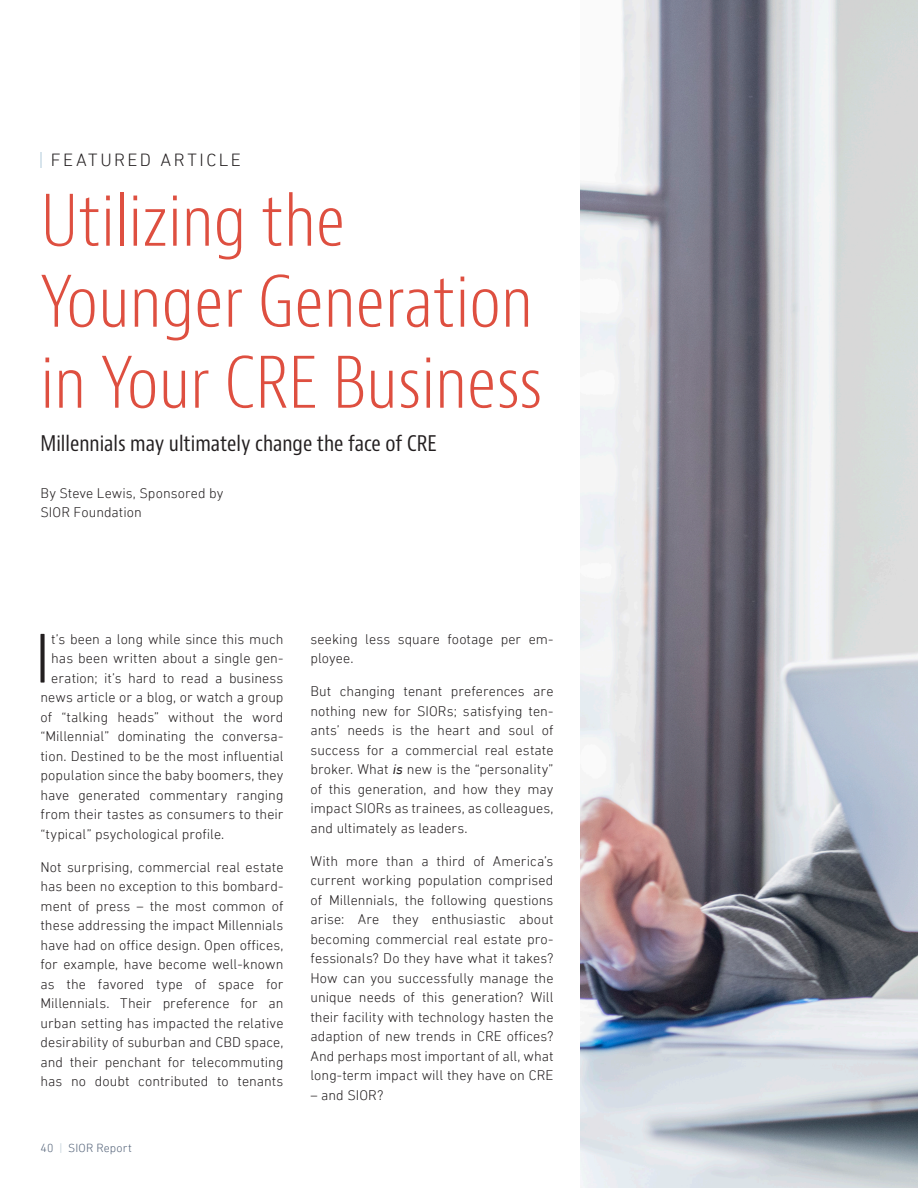
<style>
.page{position:relative;width:918px;height:1188px;background:#fff}
.page>*{position:absolute;margin:0;border:0;box-sizing:border-box;transform-origin:0 0}
.Body_Copy{font:300 71.55px "DIN Next LT Pro";color:#231f20}
.t1{font:300 condensed 69px/81px "Bernino Sans";color:#de4f40}
.t2{font:condensed 21px "Bernino Sans";color:#231f20}
.Section_Header{font:300 18px "DIN Next LT Pro";letter-spacing:.135em;color:#231f20}
.Body_Copy-2{font:300 14.25px/19.5px "DIN Next LT Pro";letter-spacing:.005em;color:#231f20;text-align:justify}
.Body_Copy_-_No_Justi{font:300 14.25px/19.5px "DIN Next LT Pro";letter-spacing:.005em;color:#231f20}
.t3{font:300 12px "DIN Next LT Pro";letter-spacing:.015em;color:#546379}
.s1{color:#b8c8d2}
.s2{font-weight:400;font-style:italic}
</style>
<div class="page">
<img style="left:580px;top:0;width:338px;height:1188px">
<svg style="left:40px;top:152px;width:2px;height:16px"></svg>
<p class="Section_Header" style="left:51px;top:150px;width:191px">FEATURED ARTICLE</p>
<p class="t1" style="left:40px;top:182px;width:504px">Utilizing the<br>Younger Generation in Your CRE Business</p>
<p class="t2" style="left:40px;top:431px;width:398px">Millennials may ultimately change the face of CRE</p>
<p class="Body_Copy_-_No_Justi" style="left:40px;top:483px;width:185px">By Steve Lewis, Sponsored by<br>SIOR Foundation</p>
<p class="Body_Copy" style="left:34px;top:617px;width:19px">I</p>
<p class="Body_Copy-2" style="left:51px;top:629px;width:234px">t’s been a long while since this much</p>
<p class="Body_Copy-2" style="left:51px;top:648px;width:234px">has been written about a single gen-</p>
<p class="Body_Copy-2" style="left:51px;top:668px;width:234px">eration; it’s hard to read a business</p>
<p class="Body_Copy-2" style="left:40px;top:687px;width:245px">news article or a blog, or watch a group</p>
<p class="Body_Copy-2" style="left:40px;top:707px;width:245px">of “talking heads” without the word</p>
<p class="Body_Copy-2" style="left:40px;top:726px;width:245px">“Millennial” dominating the conversa-</p>
<p class="Body_Copy-2" style="left:40px;top:746px;width:244px">tion. Destined to be the most influential</p>
<p class="Body_Copy-2" style="left:40px;top:765px;width:244px">population since the baby boomers, they</p>
<p class="Body_Copy-2" style="left:40px;top:785px;width:244px">have generated commentary ranging</p>
<p class="Body_Copy-2" style="left:40px;top:804px;width:245px">from their tastes as consumers to their</p>
<p class="Body_Copy-2" style="left:40px;top:824px;width:185px">“typical” psychological profile.</p>
<p class="Body_Copy-2" style="left:40px;top:857px;width:245px">Not surprising, commercial real estate has been no exception to this bombard&shy;ment of press – the most common of these addressing the impact Millennials have had on office design. Open offices, for example, have become well-known as the favored type of space for Millennials. Their preference for an urban setting has impacted the relative desirability of suburban and CBD space, and their penchant for telecommuting has no doubt contributed to tenants</p>
<p class="t3" style="left:40px;top:1141px;width:93px">40 <span class="s1">|</span> SIOR Report</p>
<p class="Body_Copy-2" style="left:310px;top:629px;width:245px">seeking less square footage per em&shy;ployee.</p>
<p class="Body_Copy-2" style="left:310px;top:681px;width:245px">But changing tenant preferences are nothing new for SIORs; satisfying ten&shy;ants’ needs is the heart and soul of success for a commercial real estate broker. What <span class="s2">is</span> new is the “personality” of this generation, and how they may impact SIORs as trainees, as colleagues, and ultimately as leaders.</p>
<p class="Body_Copy-2" style="left:310px;top:851px;width:245px">With more than a third of America’s current working population comprised of Millennials, the following questions arise: Are they enthusiastic about becoming commercial real estate pro&shy;fessionals? Do they have what it takes?<br>How can you successfully manage the unique needs of this generation? Will their facility with technology hasten the adaption of new trends in CRE offices?<br>And perhaps most important of all, what long-term impact will they have on CRE</p>
<p class="Body_Copy-2" style="left:310px;top:1085px;width:75px">– and SIOR?</p>
</div>
